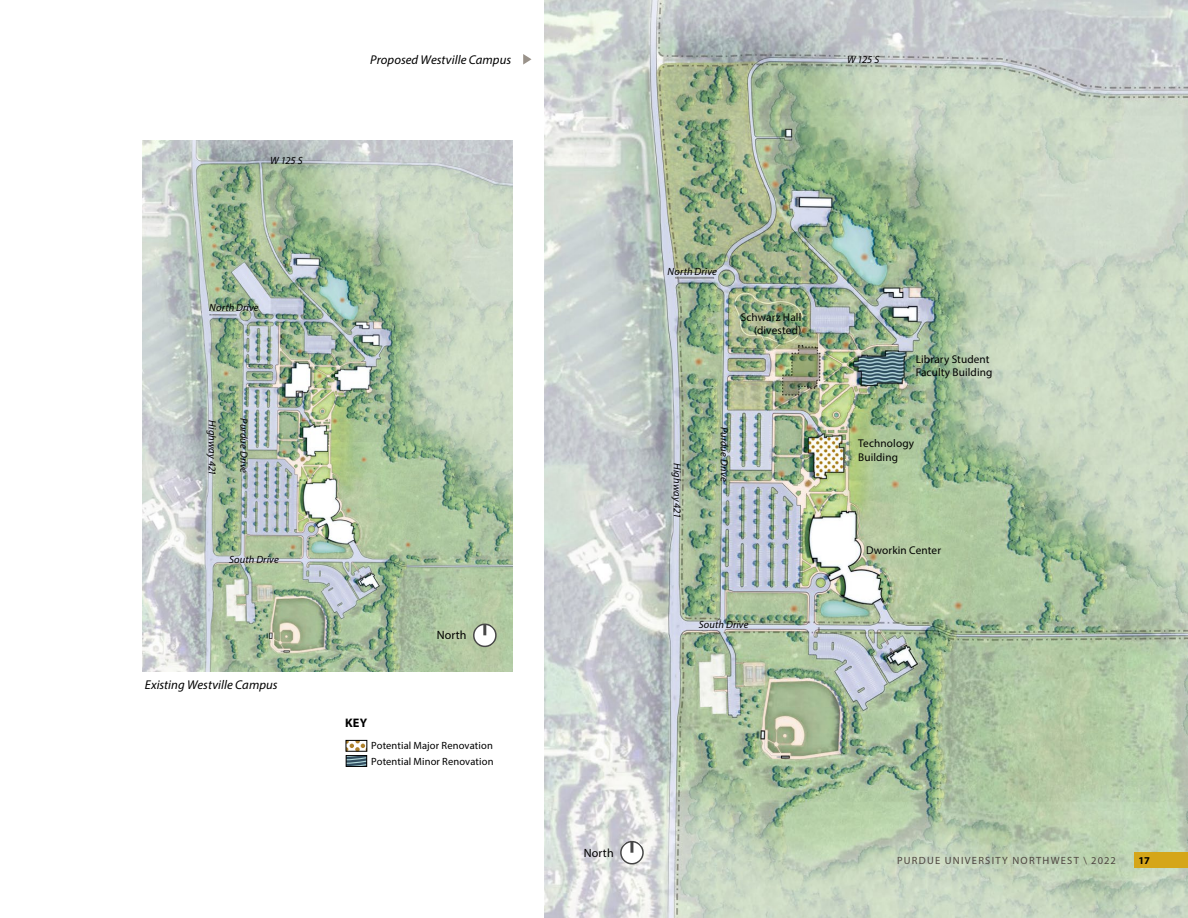
<style>
.page{position:relative;width:1188px;height:918px;background:#fff}
.page>*{position:absolute;margin:0;border:0;box-sizing:border-box;transform-origin:0 0}
.t1{font:italic 12.75px "Myriad Pro";letter-spacing:.005em;color:#000}
.t2{font:700 12.45px "Myriad Pro";color:#000}
.t3{font:12px "Myriad Pro";letter-spacing:.01em;color:#000}
.t4{font:11.25px/13.5px "Myriad Pro";letter-spacing:.01em;color:#000}
.t5{font:italic 10.5px "Myriad Pro";letter-spacing:.005em;color:#000}
.t6{font:10.5px/15.3px "Myriad Pro";letter-spacing:.01em;color:#000}
.t7{font:10.5px "Myriad Pro";letter-spacing:.12em;color:#4e4540}
.t8{font:700 10.5px "Myriad Pro";color:#000}
</style>
<div class="page">
<img style="left:546px;top:0;width:642px;height:918px">
<div style="left:1134px;top:852px;width:54px;height:16px;background:#d5a619"></div>
<img style="left:144px;top:142px;width:367px;height:528px">
<svg style="left:523px;top:54px;width:9px;height:11px"></svg>
<svg style="left:471px;top:621px;width:28px;height:26px"></svg>
<svg style="left:618px;top:838px;width:28px;height:27px"></svg>
<div style="left:346px;top:755px;width:21px;height:12px;border:1px solid #000"></div>
<svg style="left:346px;top:742px;width:21px;height:24px"></svg>
<div style="left:346px;top:740px;width:21px;height:12px;border:1px solid #000"></div>
<p class="t5" style="left:270px;top:154px;width:34px">W 125 S</p>
<p class="t1" style="left:370px;top:51px;width:142px">Proposed Westville Campus</p>
<p class="t5" style="left:209px;top:301px;width:51px">North Drive</p>
<p class="t5" style="left:219px;top:420px;width:57px;rotate:90deg">Highway 421</p>
<p class="t5" style="left:250px;top:418px;width:56px;rotate:90deg">Purdue Drive</p>
<p class="t5" style="left:229px;top:553px;width:51px">South Drive</p>
<p class="t1" style="left:145px;top:677px;width:134px">Existing Westville Campus</p>
<p class="t2" style="left:345px;top:715px;width:24px">KEY</p>
<p class="t3" style="left:437px;top:628px;width:31px">North</p>
<p class="t6" style="left:371px;top:738px;width:124px">Potential Major Renovation<br>Potential Minor Renovation</p>
<p class="t5" style="left:847px;top:53px;width:34px">W 125 S</p>
<p class="t5" style="left:668px;top:265px;width:51px">North Drive</p>
<p class="t4" style="left:741px;top:310px;width:62px;text-align:right">Schwarz Hall (divested)</p>
<p class="t5" style="left:684px;top:463px;width:57px;rotate:90deg">Highway 421</p>
<p class="t5" style="left:731px;top:427px;width:56px;rotate:90deg">Purdue Drive</p>
<p class="t5" style="left:699px;top:618px;width:51px">South Drive</p>
<p class="t4" style="left:916px;top:352px;width:78px">Library Student<br>Faculty Building</p>
<p class="t4" style="left:858px;top:437px;width:58px">Technology<br>Building</p>
<p class="t4" style="left:866px;top:543px;width:76px">Dworkin Center</p>
<p class="t3" style="left:584px;top:845px;width:31px">North</p>
<p class="t7" style="left:897px;top:854px;width:220px">PURDUE UNIVERSITY NORTHWEST \ 2022</p>
<p class="t8" style="left:1138px;top:854px;width:13px">17</p>
</div>
